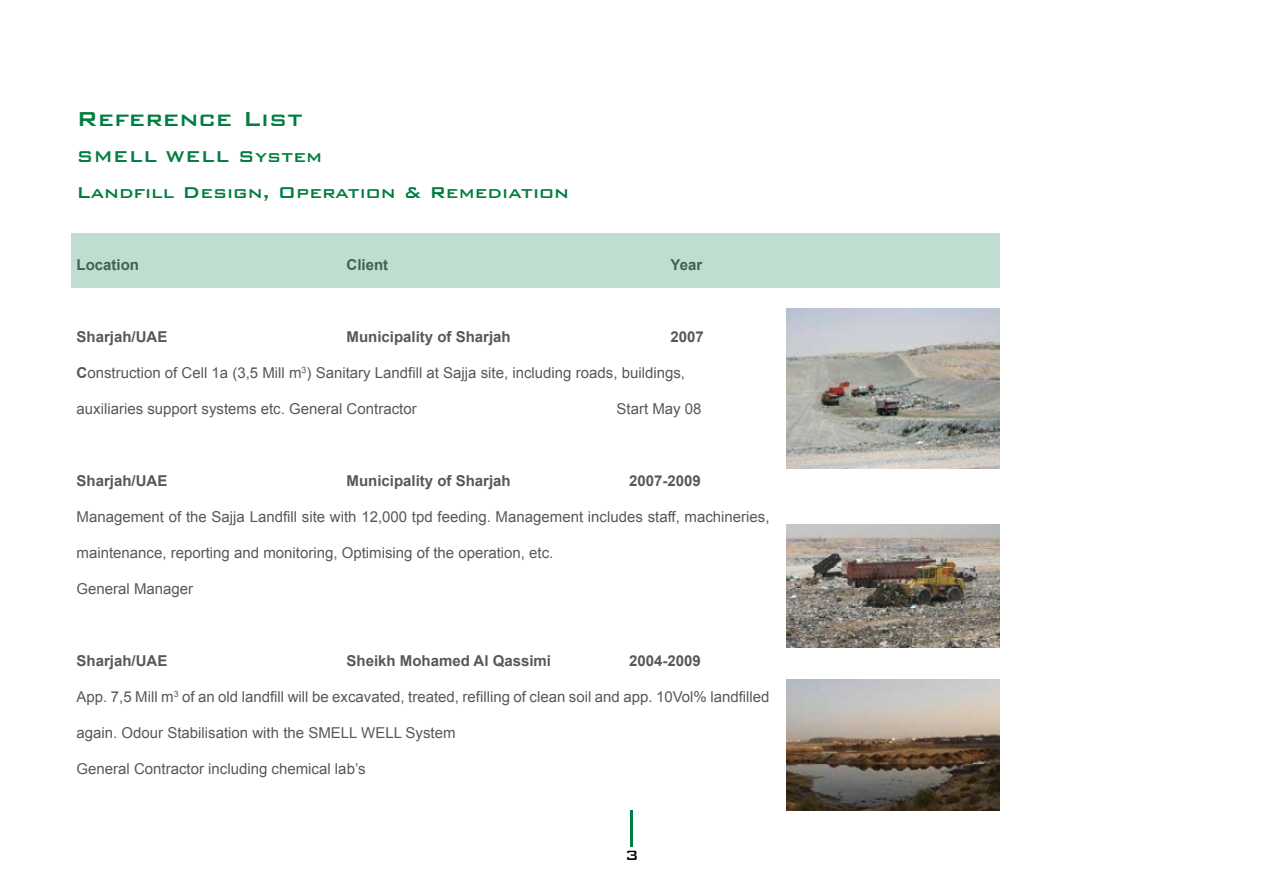
<style>
.page{position:relative;width:1263px;height:893px;background:#fff}
.page>*{position:absolute;margin:0;border:0;box-sizing:border-box;transform-origin:0 0}
.t1{font:500 27px "Bank Gothic BT";color:#007d40}
.t2{font:500 21px/36px "Bank Gothic BT";color:#007d40}
.t3{font:15px "Arial";color:#58585a}
.t4{font:700 15px "Arial";color:#58585a}
.s1{font-weight:700}
</style>
<div class="page">
<hr style="left:630px;top:810px;width:3px;height:36px;background:#007d40">
<div style="left:71px;top:234px;width:928px;height:54px;background:#c0decf"></div>
<img style="left:787px;top:309px;width:212px;height:159px">
<img style="left:787px;top:524px;width:212px;height:123px">
<img style="left:787px;top:679px;width:212px;height:131px">
<h1 class="t1" style="left:77px;top:104px;width:228px">Reference List</h1>
<h2 class="t2" style="left:77px;top:138px;width:34px">Smell</h2>
<h2 class="t2" style="left:166px;top:138px;width:35px">Well</h2>
<h2 class="t2" style="left:77px;top:138px;width:494px;text-indent:161px">System<br>Landfill Design, Operation &amp; Remediation</h2>
<p class="t4" style="left:77px;top:255px;width:64px">Location</p>
<p class="t4" style="left:347px;top:255px;width:43px">Client</p>
<p class="t4" style="left:671px;top:255px;width:33px">Year</p>
<p class="t4" style="left:77px;top:327px;width:92px">Sharjah/UAE</p>
<p class="t4" style="left:347px;top:327px;width:166px">Municipality of Sharjah</p>
<p class="t4" style="left:671px;top:327px;width:35px">2007</p>
<p class="t3" style="left:77px;top:363px;width:610px"><span class="s1">C</span>onstruction of Cell 1a (3,5 Mill m<sup>3</sup>) Sanitary Landfill at Sajja site, including roads, buildings,</p>
<p class="t3" style="left:77px;top:399px;width:342px">auxiliaries support systems etc. General Contractor</p>
<p class="t3" style="left:617px;top:399px;width:87px">Start May 08</p>
<p class="t4" style="left:77px;top:471px;width:92px">Sharjah/UAE</p>
<p class="t4" style="left:347px;top:471px;width:166px">Municipality of Sharjah</p>
<p class="t4" style="left:629px;top:471px;width:73px">2007-2009</p>
<p class="t3" style="left:77px;top:507px;width:695px">Management of the Sajja Landfill site with 12,000 tpd feeding. Management includes staff, machineries,</p>
<p class="t3" style="left:77px;top:543px;width:478px">maintenance, reporting and monitoring, Optimising of the operation, etc.</p>
<p class="t3" style="left:77px;top:579px;width:118px">General Manager</p>
<p class="t4" style="left:77px;top:651px;width:92px">Sharjah/UAE</p>
<p class="t4" style="left:347px;top:651px;width:206px">Sheikh Mohamed Al Qassimi</p>
<p class="t4" style="left:629px;top:651px;width:73px">2004-2009</p>
<p class="t3" style="left:77px;top:687px;width:695px">App. 7,5 Mill m<sup>3</sup> of an old landfill will be excavated, treated, refilling of clean soil and app. 10Vol% landfilled</p>
<p class="t3" style="left:77px;top:723px;width:381px">again. Odour Stabilisation with the SMELL WELL System</p>
<p class="t3" style="left:77px;top:759px;width:291px">General Contractor including chemical lab’s</p>
</div>
